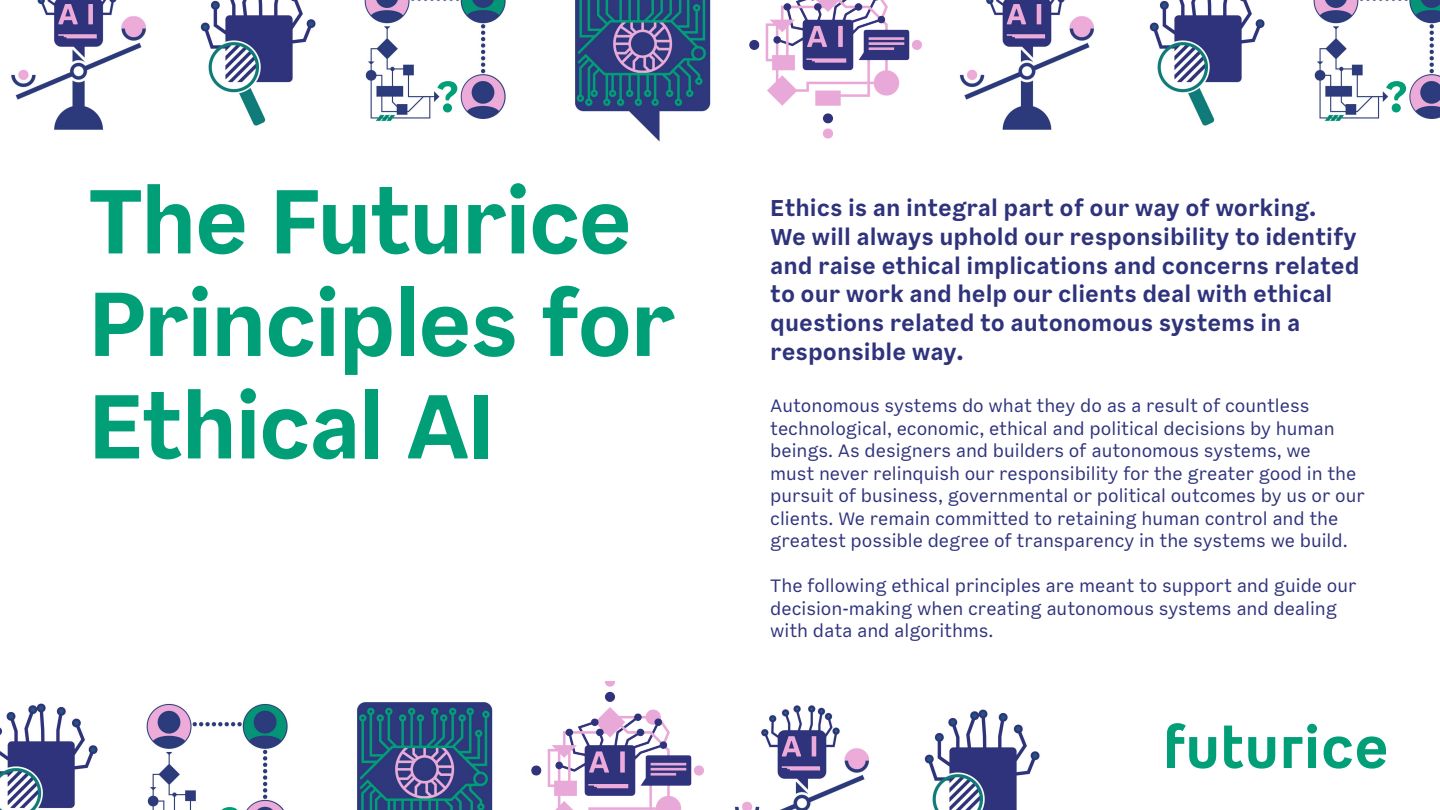
<style>
.page{position:relative;width:1440px;height:810px;background:#fff}
.page>*{position:absolute;margin:0;border:0;box-sizing:border-box;transform-origin:0 0}
.t1{font:700 94.95px/102.5px "Futurice";letter-spacing:-.03em;color:#009f77}
.t2{font:700 24px/28.8px "Futurice";color:#2f337c}
.t3{font:18.75px/22.5px "Futurice";color:#2f337c}
</style>
<div class="page">
<img style="left:734px;top:705px;width:135px;height:105px">
<img style="left:924px;top:709px;width:116px;height:101px">
<img style="left:11px;top:0;width:135px;height:130px">
<img style="left:200px;top:0;width:116px;height:126px">
<img style="left:364px;top:0;width:142px;height:122px">
<svg style="left:437px;top:81px;width:20px;height:31px"></svg>
<img style="left:575px;top:0;width:136px;height:142px">
<img style="left:749px;top:0;width:173px;height:139px">
<img style="left:0;top:703px;width:98px;height:107px">
<img style="left:146px;top:703px;width:142px;height:107px">
<svg style="left:219px;top:807px;width:20px;height:3px"></svg>
<img style="left:357px;top:702px;width:136px;height:108px">
<img style="left:531px;top:682px;width:173px;height:128px">
<img style="left:959px;top:0;width:135px;height:130px">
<img style="left:1149px;top:0;width:116px;height:126px">
<img style="left:1313px;top:0;width:127px;height:122px">
<svg style="left:1386px;top:81px;width:20px;height:31px"></svg>
<svg style="left:1167px;top:723px;width:219px;height:46px"></svg>
<h1 class="t1" style="left:88px;top:173px;width:589px">The Futurice<br>Principles for<br>Ethical AI</h1>
<p class="t2" style="left:770px;top:194px;width:591px">Ethics is an integral part of our way of working.<br>We will always uphold our responsibility to identify and raise ethical implications and concerns related to our work and help our clients deal with ethical questions related to autonomous systems in a responsible way.</p>
<p class="t3" style="left:770px;top:395px;width:596px">Autonomous systems do what they do as a result of countless technological, economic, ethical and political decisions by human beings. As designers and builders of autonomous systems, we<br>must never relinquish our responsibility for the greater good in the pursuit of business, governmental or political outcomes by us or our clients. We remain committed to retaining human control and the greatest possible degree of transparency in the systems we build.</p>
<p class="t3" style="left:770px;top:575px;width:588px">The following ethical principles are meant to support and guide our decision-making when creating autonomous systems and dealing with data and algorithms.</p>
</div>
